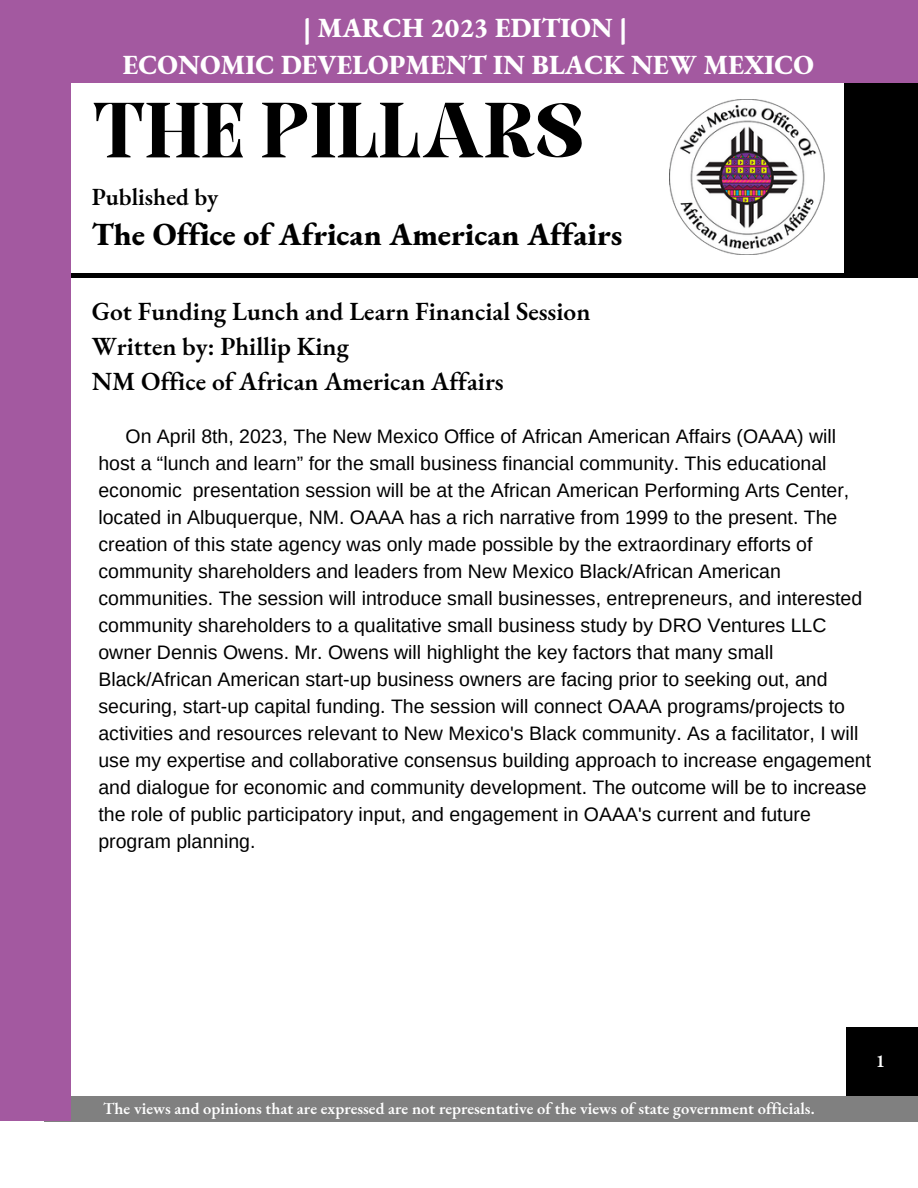
<style>
.page{position:relative;width:918px;height:1188px;background:#fff}
.page>*{position:absolute;margin:0;border:0;box-sizing:border-box;transform-origin:0 0}
.t1{font:75px "Elika Gorica";color:#000}
.t2{font:800 31.5px "EB Garamond";color:#000}
.t3{font:800 27px/37.2px "EB Garamond";color:#fff;text-align:center}
.t4{font:600 25.5px/34.8px "EB Garamond";color:#000}
.t5{font:600 24px "EB Garamond";color:#000}
.t6{font:19.5px/27px "Arimo";color:#000}
.t7{font:600 18px "EB Garamond";color:#fff}
.t8{font:600 16.5px "EB Garamond";color:#fff}
</style>
<div class="page">
<img style="left:669px;top:100px;width:155px;height:155px">
<div style="left:844px;top:81px;width:74px;height:194px;background:#000"></div>
<hr style="left:58px;top:273px;width:860px;height:4px;background:#000">
<div style="left:846px;top:1028px;width:72px;height:90px;background:#000"></div>
<div style="left:44px;top:1096px;width:874px;height:26px;background:#808080"></div>
<div style="left:0;top:62px;width:71px;height:1059px;background:#a359a0"></div>
<div style="left:0;top:0;width:918px;height:83px;background:#a359a0"></div>
<h3 class="t3" style="left:123px;top:9px;width:693px">| MARCH 2023 EDITION |<br>ECONOMIC DEVELOPMENT IN BLACK NEW MEXICO</h3>
<h1 class="t1" style="left:92px;top:101px;width:492px">THE PILLARS</h1>
<p class="t5" style="left:92px;top:181px;width:128px">Published by</p>
<h2 class="t2" style="left:92px;top:214px;width:532px">The Office of African American Affairs</h2>
<h3 class="t4" style="left:92px;top:294px;width:500px">Got Funding Lunch and Learn Financial Session<br>Written by: Phillip King<br>NM Office of African American Affairs</h3>
<p class="t6" style="left:98px;top:422px;width:774px;text-indent:27px">On April 8th, 2023, The New Mexico Office of African American Affairs (OAAA) will host a “lunch and learn” for the small business financial community. This educational economic presentation session will be at the African American Performing Arts Center, located in Albuquerque, NM. OAAA has a rich narrative from 1999 to the present. The creation of this state agency was only made possible by the extraordinary efforts of community shareholders and leaders from New Mexico Black/African American communities. The session will introduce small businesses, entrepreneurs, and interested community shareholders to a qualitative small business study by DRO Ventures LLC owner Dennis Owens. Mr. Owens will highlight the key factors that many small Black/African American start-up business owners are facing prior to seeking out, and securing, start-up capital funding. The session will connect OAAA programs/projects to activities and resources relevant to New Mexico's Black community. As a facilitator, I will use my expertise and collaborative consensus building approach to increase engagement and dialogue for economic and community development. The outcome will be to increase the role of public participatory input, and engagement in OAAA's current and future program planning.</p>
<p class="t8" style="left:103px;top:1097px;width:713px">The views and opinions that are expressed are not representative of the views of state government officials.</p>
<p class="t7" style="left:876px;top:1048px;width:11px">1</p>
</div>
